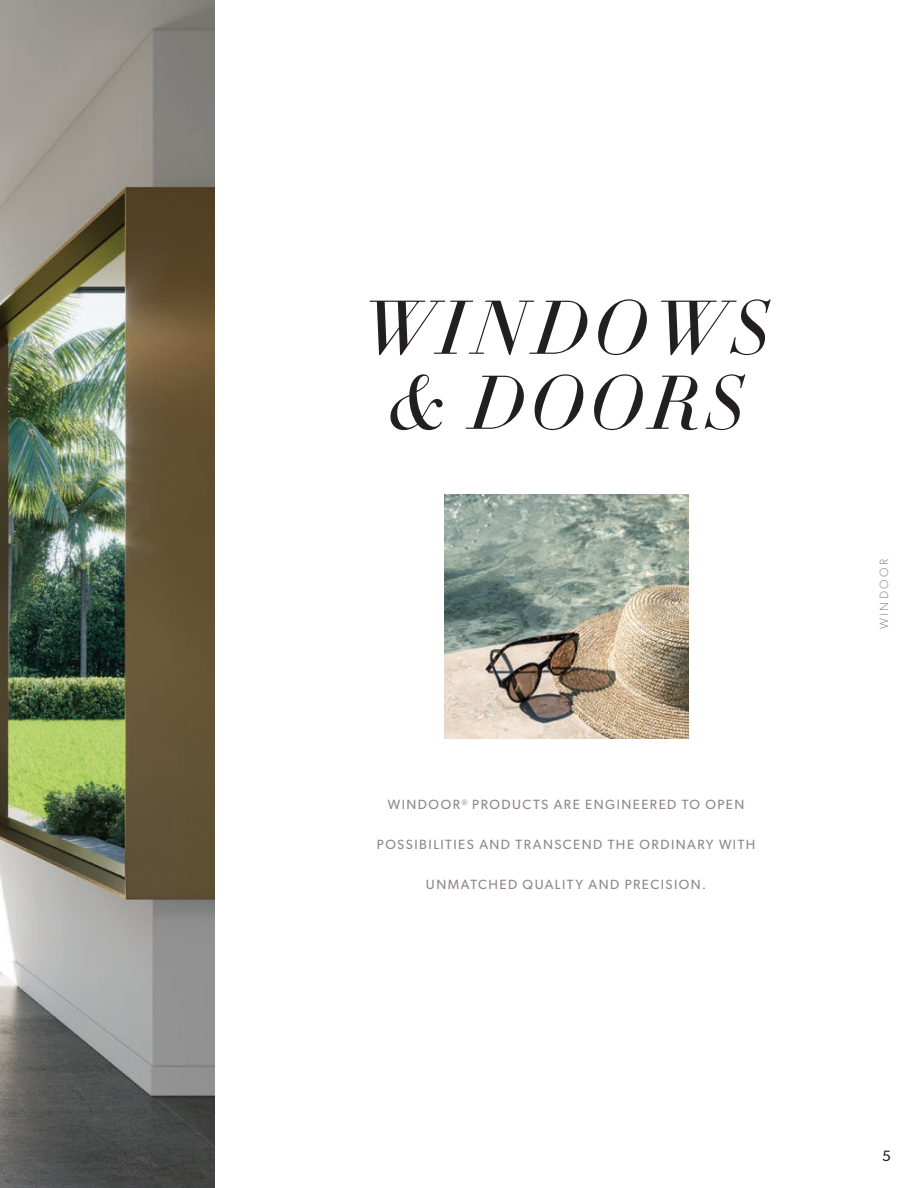
<style>
.page{position:relative;width:918px;height:1188px;background:#fff}
.page>*{position:absolute;margin:0;border:0;box-sizing:border-box;transform-origin:0 0}
.t1{font:75px/75px "Didot HTF L16 Light Ital";letter-spacing:.075em;color:#231f20;text-align:center}
.t2{font:15px "Gibson";color:#231f20}
.t3{font:13.35px "Gibson";letter-spacing:.11em;color:#918883}
.t4{font:300 12px "Gibson";letter-spacing:.215em;color:#918883}
</style>
<div class="page">
<img style="left:0;top:0;width:214px;height:1188px">
<img style="left:444px;top:495px;width:244px;height:244px">
<p class="t1" style="left:362px;top:293px;width:409px">WINDOWS &amp; DOORS</p>
<p class="t3" style="left:388px;top:796px;width:358px">WINDOOR<sup>®</sup> PRODUCTS ARE ENGINEERED TO OPEN</p>
<p class="t3" style="left:377px;top:837px;width:380px">POSSIBILITIES AND TRANSCEND THE ORDINARY WITH</p>
<p class="t3" style="left:426px;top:877px;width:282px">UNMATCHED QUALITY AND PRECISION.</p>
<p class="t4" style="left:877px;top:629px;width:72px;rotate:-90deg">WINDOOR</p>
<p class="t2" style="left:882px;top:1147px;width:10px">5</p>
</div>
